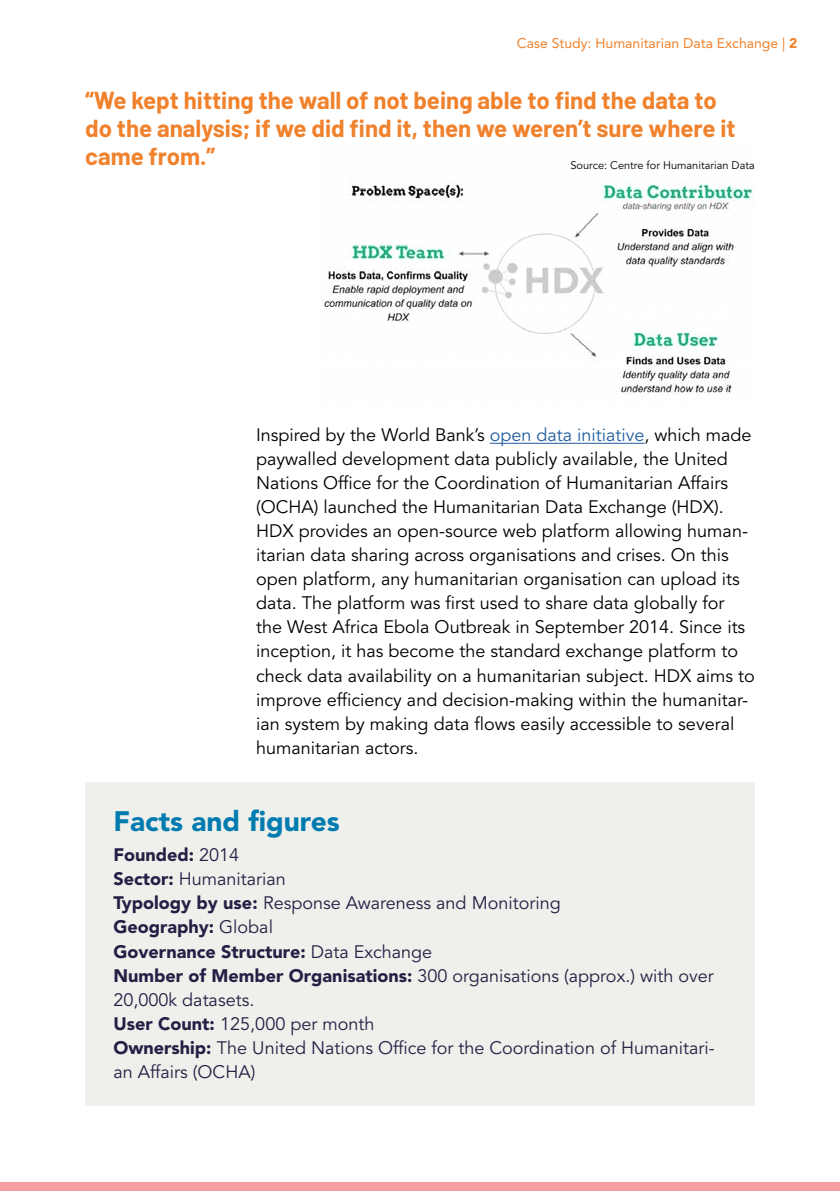
<style>
.page{position:relative;width:840px;height:1191px;background:#fff}
.page>*{position:absolute;margin:0;border:0;box-sizing:border-box;transform-origin:0 0}
.t1{font:900 28px "Avenir LT Std";color:#007baf}
.t2{font:700 24px/28px "Barlow";color:#f0822d}
.t3{font:18px/24px "Avenir LT Std";color:#000}
.t4{font:18px/24px "Avenir LT Std";color:#222044}
.t5{font:14px "Avenir LT Std";color:#f0822d}
.t6{font:11px "Avenir LT Std";color:#000}
.s1{font-weight:900}
.s2{color:#215e9e}
</style>
<div class="page">
<div style="left:0;top:1182px;width:839px;height:9px;background:#f59ea1"></div>
<hr style="left:489px;top:443px;width:155px;height:1px;background:#215e9e">
<div style="left:85px;top:782px;width:669px;height:324px;background:#efefeb"></div>
<img style="left:322px;top:179px;width:432px;height:216px">
<p class="t5" style="left:516px;top:35px;width:282px">Case Study: Humanitarian Data Exchange | <span class="s1">2</span></p>
<h2 class="t2" style="left:85px;top:85px;width:651px">“We kept hitting the wall of not being able to find the data to do the analysis; if we did find it, then we weren’t sure where it came from.”</h2>
<p class="t6" style="left:570px;top:159px;width:186px">Source: Centre for Humanitarian Data</p>
<p class="t3" style="left:256px;top:424px;width:500px">Inspired by the World Bank’s <span class="s2">open data initiative</span>, which made paywalled development data publicly available, the United Nations Office for the Coordination of Humanitarian Affairs (OCHA) launched the Humanitarian Data Exchange (HDX).<br>HDX provides an open-source web platform allowing human&shy;itarian data sharing across organisations and crises. On this open platform, any humanitarian organisation can upload its data. The platform was first used to share data globally for the West Africa Ebola Outbreak in September 2014. Since its inception, it has become the standard exchange platform to check data availability on a humanitarian subject. HDX aims to improve efficiency and decision-making within the humanitar&shy;ian system by making data flows easily accessible to several humanitarian actors.</p>
<h1 class="t1" style="left:113px;top:804px;width:228px">Facts and figures</h1>
<p class="t4" style="left:113px;top:843px;width:602px"><span class="s1">Founded:</span> 2014<br><span class="s1">Sector:</span> Humanitarian<br><span class="s1">Typology by use:</span> Response Awareness and Monitoring<br><span class="s1">Geography:</span> Global<br><span class="s1">Governance Structure:</span> Data Exchange<br><span class="s1">Number of Member Organisations:</span> 300 organisations (approx.) with over 20,000k datasets.<br><span class="s1">User Count:</span> 125,000 per month<br><span class="s1">Ownership:</span> The United Nations Office for the Coordination of Humanitari&shy;an Affairs (OCHA)</p>
</div>
